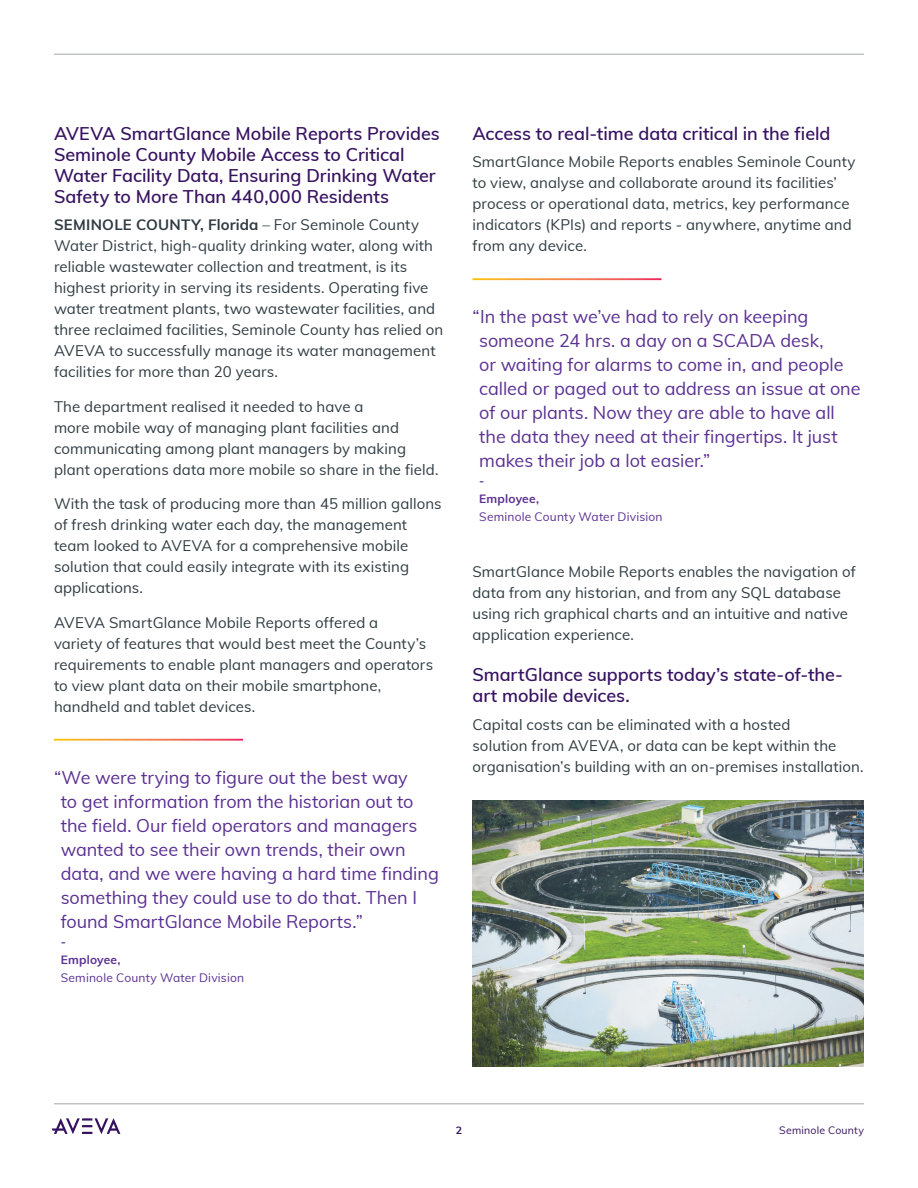
<style>
.page{position:relative;width:918px;height:1188px;background:#fff}
.page>*{position:absolute;margin:0;border:0;box-sizing:border-box;transform-origin:0 0}
.Pull_Quote{font:18px/24px "Muli";color:#5a3092}
.Subheadlines{font:600 18px/21px "Muli";letter-spacing:-.005em;color:#371260}
.Body_Copy{font:15px/21px "Muli";letter-spacing:.005em;color:#2f3b41}
.Pull_Quote_Author_Ti{font:12px/18px "Muli";letter-spacing:.015em;color:#5a3092}
.Pull_Quote_Author_Ti-2{font:700 12px "Muli";color:#5a3092}
.t1{font:10.5px "Muli";letter-spacing:.02em;color:#371260}
.t2{font:700 10.5px "Muli";color:#371260}
.s1{font-weight:700}
</style>
<div class="page">
<hr style="left:54px;top:1104px;width:810px;height:1px;background:#a3a7a9">
<svg style="left:52px;top:1118px;width:68px;height:16px"></svg>
<hr style="left:54px;top:54px;width:810px;height:1px;background:#a3a7a9">
<img style="left:472px;top:800px;width:392px;height:266px">
<p class="Subheadlines" style="left:54px;top:122px;width:387px">AVEVA SmartGlance Mobile Reports Provides Seminole County Mobile Access to Critical Water Facility Data, Ensuring Drinking Water Safety to More Than 440,000 Residents</p>
<p class="Body_Copy" style="left:54px;top:214px;width:391px"><span class="s1">SEMINOLE COUNTY, Florida</span> – For Seminole County Water District, high-quality drinking water, along with reliable wastewater collection and treatment, is its highest priority in serving its residents. Operating five water treatment plants, two wastewater facilities, and three reclaimed facilities, Seminole County has relied on AVEVA to successfully manage its water management facilities for more than 20 years.</p>
<p class="Body_Copy" style="left:54px;top:395px;width:386px">The department realised it needed to have a<br>more mobile way of managing plant facilities and communicating among plant managers by making plant operations data more mobile so share in the field.</p>
<p class="Body_Copy" style="left:54px;top:493px;width:389px">With the task of producing more than 45 million gallons of fresh drinking water each day, the management team looked to AVEVA for a comprehensive mobile solution that could easily integrate with its existing applications.</p>
<p class="Body_Copy" style="left:54px;top:611px;width:381px">AVEVA SmartGlance Mobile Reports offered a<br>variety of features that would best meet the County’s requirements to enable plant managers and operators to view plant data on their mobile smartphone, handheld and tablet devices.</p>
<p class="Pull_Quote" style="left:61px;top:765px;width:380px;text-indent:-7px">“We were trying to figure out the best way<br>to get information from the historian out to the field. Our field operators and managers wanted to see their own trends, their own data, and we were having a hard time finding something they could use to do that. Then I found SmartGlance Mobile Reports.”</p>
<p class="Pull_Quote_Author_Ti-2" style="left:61px;top:933px;width:7px">-</p>
<p class="Pull_Quote_Author_Ti" style="left:61px;top:950px;width:185px"><span class="s1">Employee,<br></span>Seminole County Water Division</p>
<p class="Subheadlines" style="left:472px;top:122px;width:360px">Access to real-time data critical in the field</p>
<p class="Body_Copy" style="left:472px;top:151px;width:385px">SmartGlance Mobile Reports enables Seminole County to view, analyse and collaborate around its facilities’ process or operational data, metrics, key performance indicators (KPIs) and reports - anywhere, anytime and from any device.</p>
<p class="Pull_Quote" style="left:479px;top:304px;width:383px;text-indent:-7px">“In the past we’ve had to rely on keeping someone 24 hrs. a day on a SCADA desk,<br>or waiting for alarms to come in, and people called or paged out to address an issue at one of our plants. Now they are able to have all the data they need at their fingertips. It just makes their job a lot easier.”</p>
<p class="Pull_Quote_Author_Ti-2" style="left:479px;top:472px;width:7px">-</p>
<p class="Pull_Quote_Author_Ti" style="left:479px;top:489px;width:185px"><span class="s1">Employee,<br></span>Seminole County Water Division</p>
<p class="Body_Copy" style="left:472px;top:560px;width:385px">SmartGlance Mobile Reports enables the navigation of data from any historian, and from any SQL database using rich graphical charts and an intuitive and native application experience.</p>
<p class="Subheadlines" style="left:472px;top:663px;width:372px">SmartGlance supports today’s state-of-the&shy;art mobile devices.</p>
<p class="Body_Copy" style="left:472px;top:713px;width:393px">Capital costs can be eliminated with a hosted<br>solution from AVEVA, or data can be kept within the organisation’s building with an on-premises installation.</p>
<p class="t2" style="left:456px;top:1123px;width:8px">2</p>
<p class="t1" style="left:779px;top:1122px;width:86px">Seminole County</p>
</div>
